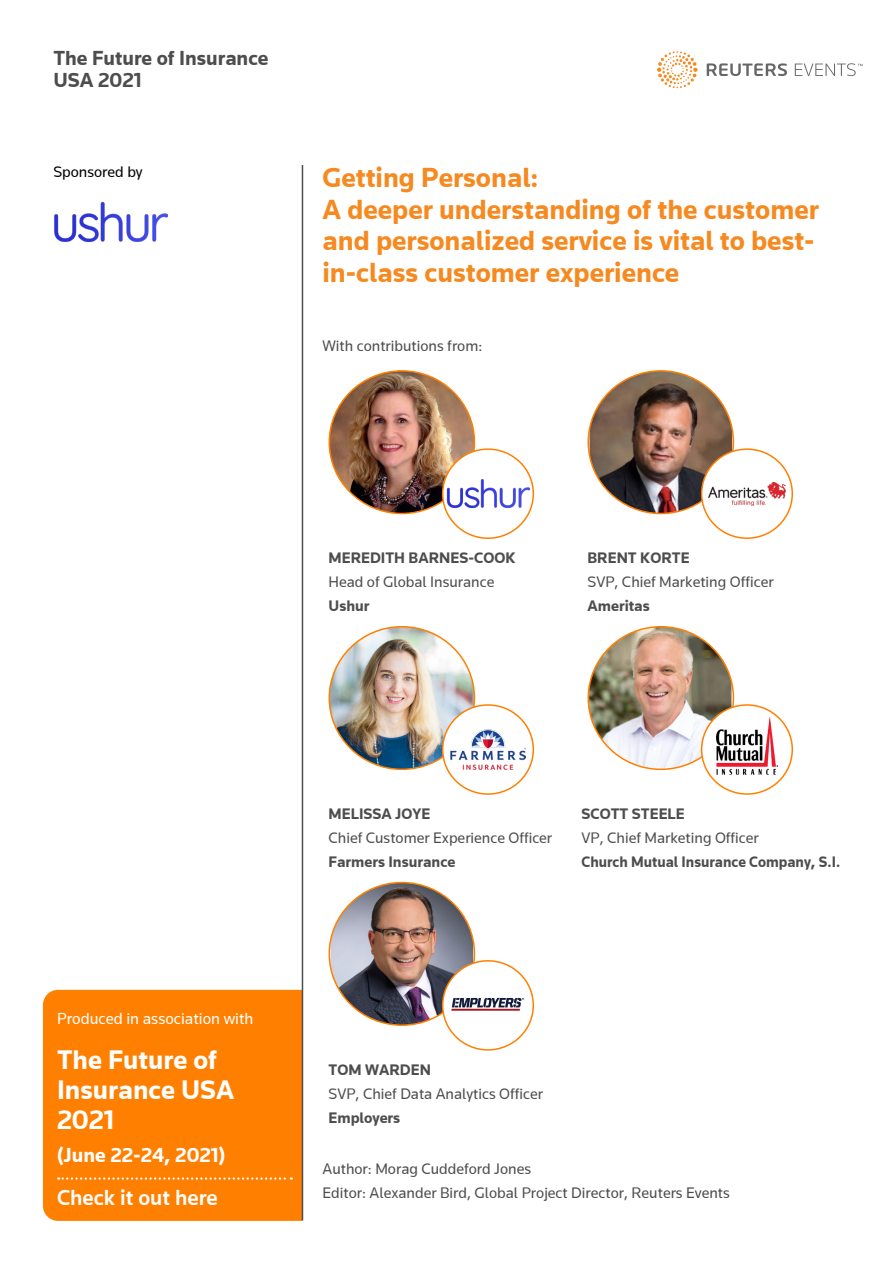
<style>
.page{position:relative;width:893px;height:1263px;background:#fff}
.page>*{position:absolute;margin:0;border:0;box-sizing:border-box;transform-origin:0 0}
.t1{font:700 28.5px/31.5px "Knowledge";color:#f6891f}
.t2{font:700 27.75px/30px "Knowledge";color:#fff}
.t3{font:500 22.5px "Knowledge";color:#fff}
.t4{font:700 21px/22.5px "Knowledge";color:#4d4d4d}
.t5{font:700 21px "Knowledge";color:#fff}
.t6{font:16.5px "Knowledge";color:#fff}
.t7{font:15.75px/24px "Knowledge";color:#4d4d4d}
.t8{font:700 15.75px/24px "Knowledge";color:#4d4d4d}
.t9{font:15.75px "Knowledge";color:#000}
.s1{font-weight:400}
.s2{font-weight:700}
</style>
<div class="page">
<svg style="left:707px;top:63px;width:155px;height:13px"></svg>
<svg style="left:657px;top:51px;width:41px;height:37px"></svg>
<div style="left:43px;top:990px;width:259px;height:231px;background:#ff8000"></div>
<hr style="left:302px;top:165px;width:1px;height:1055px;background:#4d4d4d">
<svg style="left:58px;top:1177px;width:234px;height:3px"></svg>
<img style="left:54px;top:203px;width:113px;height:39px">
<img style="left:329px;top:371px;width:145px;height:142px">
<div style="left:443px;top:449px;width:90px;height:89px;background:#fff;border-radius:50%"></div>
<img style="left:446px;top:479px;width:84px;height:29px">
<div style="left:442px;top:448px;width:92px;height:91px;border:2px solid #ff8000;border-radius:50%"></div>
<img style="left:590px;top:371px;width:142px;height:142px">
<div style="left:702px;top:449px;width:90px;height:89px;background:#fff;border-radius:50%"></div>
<img style="left:709px;top:482px;width:76px;height:23px">
<div style="left:701px;top:448px;width:92px;height:91px;border:2px solid #ff8000;border-radius:50%"></div>
<img style="left:329px;top:627px;width:145px;height:142px">
<div style="left:443px;top:705px;width:90px;height:89px;background:#fff;border-radius:50%"></div>
<img style="left:450px;top:729px;width:75px;height:41px">
<div style="left:442px;top:704px;width:92px;height:91px;border:2px solid #ff8000;border-radius:50%"></div>
<img style="left:590px;top:627px;width:141px;height:142px">
<div style="left:702px;top:705px;width:90px;height:89px;background:#fff;border-radius:50%"></div>
<img style="left:716px;top:717px;width:62px;height:58px">
<div style="left:701px;top:704px;width:92px;height:91px;border:2px solid #ff8000;border-radius:50%"></div>
<img style="left:331px;top:882px;width:142px;height:143px">
<div style="left:443px;top:961px;width:90px;height:89px;background:#fff;border-radius:50%"></div>
<img style="left:451px;top:997px;width:73px;height:14px">
<div style="left:442px;top:960px;width:92px;height:90px;border:2px solid #ff8000;border-radius:50%"></div>
<h3 class="t4" style="left:53px;top:47px;width:217px">The Future of Insurance<br>USA 2021</h3>
<p class="t9" style="left:53px;top:164px;width:91px">Sponsored by</p>
<p class="t1" style="left:322px;top:162px;width:498px">Getting Personal:<br>A deeper understanding of the customer and personalized service is vital to best&shy;in-class customer experience</p>
<p class="t7" style="left:322px;top:334px;width:161px">With contributions from:</p>
<p class="t8" style="left:328px;top:546px;width:188px">MEREDITH BARNES-COOK<br><span class="s1">Head of Global Insurance<br></span>Ushur</p>
<p class="t7" style="left:587px;top:546px;width:188px"><span class="s2">BRENT KORTE<br></span>SVP, Chief Marketing Officer<br><span class="s2">Ameritas</span></p>
<p class="t6" style="left:57px;top:1009px;width:198px">Produced in association with</p>
<h2 class="t2" style="left:57px;top:1045px;width:179px">The Future of<br>Insurance USA<br>2021</h2>
<h3 class="t5" style="left:57px;top:1143px;width:170px">(June 22-24, 2021)</h3>
<h3 class="t3" style="left:57px;top:1185px;width:162px">Check it out here</h3>
<p class="t7" style="left:328px;top:802px;width:225px"><span class="s2">MELISSA JOYE<br></span>Chief Customer Experience Officer<br><span class="s2">Farmers Insurance</span></p>
<p class="t8" style="left:581px;top:802px;width:260px">SCOTT STEELE<br><span class="s1">VP, Chief Marketing Officer<br></span>Church Mutual Insurance Company, S.I.</p>
<p class="t7" style="left:328px;top:1058px;width:216px"><span class="s2">TOM WARDEN<br></span>SVP, Chief Data Analytics Officer<br><span class="s2">Employers</span></p>
<p class="t7" style="left:322px;top:1157px;width:210px">Author: Morag Cuddeford Jones</p>
<p class="t7" style="left:322px;top:1181px;width:409px">Editor: Alexander Bird, Global Project Director, Reuters Events</p>
</div>
